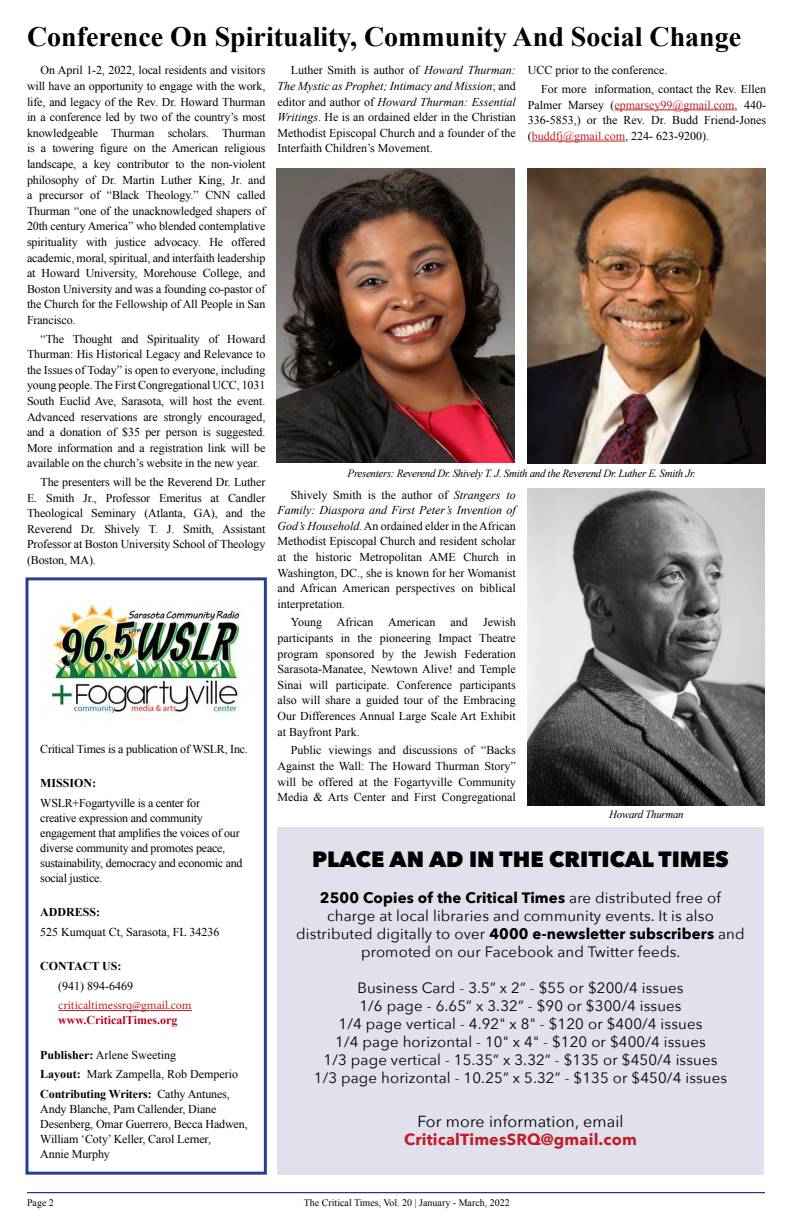
<style>
.page{position:relative;width:792px;height:1224px;background:#fff}
.page>*{position:absolute;margin:0;border:0;box-sizing:border-box;transform-origin:0 0}
.t1{font:700 28px "Times New Roman";color:#000}
.t2{font:800 22px "Avenir Next";color:#000}
.t3{font:700 16px "Avenir Next";letter-spacing:.01em;color:#bf2026}
.t4{font:16px "Avenir Next";letter-spacing:.01em;color:#000}
.t5{font:15px/18px "Avenir Next";letter-spacing:.01em;color:#000;text-align:center}
.t6{font:12px/15.6px "Times New Roman";letter-spacing:-.01em;color:#000;text-align:justify}
.t7{font:700 12px "Times New Roman";color:#000}
.t8{font:12px "Minion Pro";color:#bf2026}
.t9{font:700 12px "Times New Roman";color:#b30225}
.t10{font:italic 11px "Times New Roman";letter-spacing:-.03em;color:#000}
.t11{font:10px "Times New Roman";color:#000}
.s1{font-weight:700}
.s2{font-style:italic}
.s3{color:#bf2026}
</style>
<div class="page">
<hr style="left:27px;top:1192px;width:738px;height:1px;background:#25408f">
<img style="left:51px;top:604px;width:190px;height:110px">
<div style="left:277px;top:827px;width:487px;height:348px;background:#e1e0ed"></div>
<hr style="left:615px;top:110px;width:120px;height:1px;background:#bf2026">
<hr style="left:532px;top:141px;width:93px;height:1px;background:#bf2026">
<img style="left:528px;top:489px;width:236px;height:317px">
<div style="left:26px;top:577px;width:241px;height:598px;border:3px solid #25408f"></div>
<img style="left:527px;top:168px;width:238px;height:295px">
<img style="left:276px;top:168px;width:239px;height:294px">
<hr style="left:58px;top:1010px;width:134px;height:1px;background:#bf2026">
<h1 class="t1" style="left:27px;top:17px;width:716px">Conference On Spirituality, Community And Social Change</h1>
<p class="t6" style="left:27px;top:62px;width:240px;text-indent:14px">On April 1-2, 2022, local residents and visitors will have an opportunity to engage with the work, life, and legacy of the Rev. Dr. Howard Thurman in a conference led by two of the country’s most knowledgeable Thurman scholars. Thurman is a towering figure on the American religious landscape, a key contributor to the non-violent philosophy of Dr. Martin Luther King, Jr. and a precursor of “Black Theology.” CNN called Thurman “one of the unacknowledged shapers of 20th century America” who blended contemplative spirituality with justice advocacy. He offered academic, moral, spiritual, and interfaith leadership at Howard University, Morehouse College, and Boston University and was a founding co-pastor of the Church for the Fellowship of All People in San Francisco.</p>
<p class="t6" style="left:27px;top:331px;width:240px;text-indent:14px">“The Thought and Spirituality of Howard Thurman: His Historical Legacy and Relevance to the Issues of Today” is open to everyone, including young people. The First Congregational UCC, 1031<br>South Euclid Ave, Sarasota, will host the event.<br>Advanced reservations are strongly encouraged, and a donation of $35 per person is suggested.<br>More information and a registration link will be available on the church’s website in the new year.</p>
<p class="t6" style="left:27px;top:474px;width:240px;text-indent:14px">The presenters will be the Reverend Dr. Luther E. Smith Jr., Professor Emeritus at Candler Theological Seminary (Atlanta, GA), and the Reverend Dr. Shively T. J. Smith, Assistant Professor at Boston University School of Theology (Boston, MA).</p>
<p class="t6" style="left:40px;top:741px;width:209px">Critical Times is a publication of WSLR, Inc.</p>
<p class="t7" style="left:40px;top:775px;width:58px">MISSION:</p>
<p class="t6" style="left:40px;top:795px;width:204px;line-height:15px;text-align:left">WSLR+Fogartyville is a center for<br>creative expression and community engagement that amplifies the voices of our diverse community and promotes peace, sustainability, democracy and economic and social justice.</p>
<p class="t7" style="left:40px;top:904px;width:62px">ADDRESS:</p>
<p class="t6" style="left:40px;top:924px;width:181px">525 Kumquat Ct, Sarasota, FL 34236</p>
<p class="t7" style="left:40px;top:958px;width:83px">CONTACT US:</p>
<p class="t6" style="left:58px;top:978px;width:76px">(941) 894-6469</p>
<p class="t8" style="left:58px;top:997px;width:135px">criticaltimessrq@gmail.com</p>
<p class="t9" style="left:58px;top:1012px;width:121px">www.CriticalTimes.org</p>
<p class="t6" style="left:40px;top:1045px;width:199px;line-height:19.5px;text-align:left"><span class="s1">Publisher:</span> Arlene Sweeting<br><span class="s1">Layout:</span> Mark Zampella, Rob Demperio<br><span class="s1">Contributing Writers:</span> Cathy Antunes,</p>
<p class="t6" style="left:40px;top:1101px;width:209px;line-height:15px;text-align:left">Andy Blanche, Pam Callender, Diane<br>Desenberg, Omar Guerrero, Becca Hadwen,<br>William ‘Coty’ Keller, Carol Lerner,<br>Annie Murphy</p>
<p class="t6" style="left:277px;top:62px;width:240px;text-indent:14px">Luther Smith is author of <span class="s2">Howard Thurman:<br>The Mystic as Prophet; Intimacy and Mission</span>; and editor and author of <span class="s2">Howard Thurman: Essential Writings</span>. He is an ordained elder in the Christian Methodist Episcopal Church and a founder of the Interfaith Children’s Movement.</p>
<p class="t6" style="left:541px;top:61px;width:226px;line-height:18.7px;text-indent:-14px">UCC prior to the conference.<br>For more information, contact the Rev. Ellen</p>
<p class="t6" style="left:528px;top:97px;width:240px">Palmer Marsey (<span class="s3">epmarsey99@gmail.com</span>, 440- 336-5853,) or the Rev. Dr. Budd Friend-Jones (<span class="s3">buddfj@gmail.com</span>, 224- 623-9200).</p>
<p class="t10" style="left:348px;top:466px;width:349px">Presenters: Reverend Dr. Shively T. J. Smith and the Reverend Dr. Luther E. Smith Jr.</p>
<p class="t6" style="left:277px;top:487px;width:240px;text-indent:14px">Shively Smith is the author of <span class="s2">Strangers to Family: Diaspora and First Peter’s Invention of God’s Household.</span> An ordained elder in the African Methodist Episcopal Church and resident scholar at the historic Metropolitan AME Church in Washington, DC., she is known for her Womanist and African American perspectives on biblical interpretation.</p>
<p class="t6" style="left:291px;top:614px;width:146px">Young African American</p>
<p class="t6" style="left:451px;top:614px;width:19px">and</p>
<p class="t6" style="left:277px;top:614px;width:240px;text-indent:206px">Jewish participants in the pioneering Impact Theatre program sponsored by the Jewish Federation Sarasota-Manatee, Newtown Alive! and Temple Sinai will participate. Conference participants also will share a guided tour of the Embracing Our Differences Annual Large Scale Art Exhibit at Bayfront Park.</p>
<p class="t6" style="left:277px;top:742px;width:240px;text-indent:14px">Public viewings and discussions of “Backs Against the Wall: The Howard Thurman Story” will be offered at the Fogartyville Community Media &amp; Arts Center and First Congregational</p>
<p class="t10" style="left:609px;top:806px;width:76px">Howard Thurman</p>
<h2 class="t2" style="left:312px;top:846px;width:418px">PLACE AN AD IN THE CRITICAL TIMES</h2>
<p class="t5" style="left:296px;top:888px;width:450px"><span class="s1">2500 Copies of the Critical Times</span> are distributed free of charge at local libraries and community events. It is also distributed digitally to over <span class="s1">4000 e-newsletter subscribers</span> and promoted on our Facebook and Twitter feeds.</p>
<p class="t5" style="left:314px;top:978px;width:415px">Business Card - 3.5” x 2” - $55 or $200/4 issues<br>1/6 page - 6.65” x 3.32” - $90 or $300/4 issues<br>1/4 page vertical - 4.92" x 8" - $120 or $400/4 issues<br>1/4 page horizontal - 10" x 4" - $120 or $400/4 issues<br>1/3 page vertical - 15.35” x 3.32” - $135 or $450/4 issues 1/3 page horizontal - 10.25” x 5.32” - $135 or $450/4 issues</p>
<h3 class="t4" style="left:417px;top:1108px;width:208px">For more information, email</h3>
<h3 class="t3" style="left:404px;top:1126px;width:234px">CriticalTimesSRQ@gmail.com</h3>
<p class="t11" style="left:27px;top:1196px;width:28px">Page 2</p>
<p class="t11" style="left:304px;top:1196px;width:208px">The Critical Times, Vol. 20 | January - March, 2022</p>
</div>
